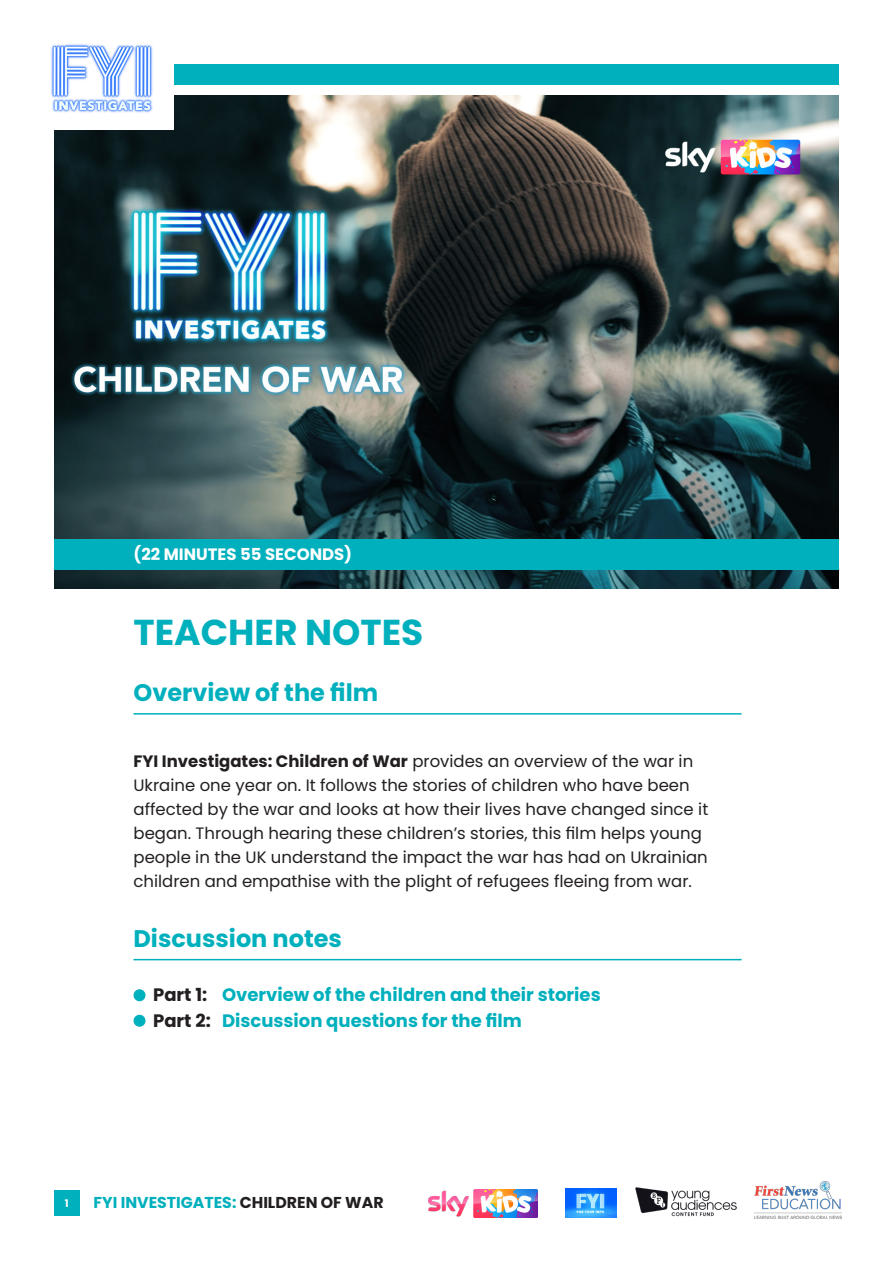
<style>
.page{position:relative;width:893px;height:1263px;background:#fff}
.page>*{position:absolute;margin:0;border:0;box-sizing:border-box;transform-origin:0 0}
.t1{font:700 36px "Poppins";color:#00b0bd}
.subheads{font:700 24px "Poppins";color:#00b0bd}
.Parts{font:700 18px/25.5px "Poppins";color:#00b0bd}
.t2{font:16.5px/24px "Poppins";color:#231f20}
.t3{font:700 16.5px "Poppins";color:#fff}
.t4{font:700 15.75px "Poppins";color:#00b0bd}
.t5{font:700 10.5px "Poppins";color:#fff}
.s1{font-weight:700}
.s2{color:#231f20}
</style>
<div class="page">
<img style="left:754px;top:1181px;width:87px;height:37px">
<img style="left:429px;top:1189px;width:109px;height:28px">
<img style="left:565px;top:1188px;width:51px;height:29px">
<img style="left:635px;top:1187px;width:102px;height:30px">
<svg style="left:174px;top:95px;width:22px;height:1px"></svg>
<img style="left:54px;top:96px;width:785px;height:492px">
<hr style="left:134px;top:713px;width:608px;height:2px;background:#00b0bd">
<div style="left:99px;top:64px;width:740px;height:21px;background:#00b0bd"></div>
<div style="left:54px;top:539px;width:785px;height:30px;background:#00b0bd"></div>
<hr style="left:134px;top:959px;width:608px;height:1px;background:#00b0bd">
<div style="left:134px;top:989px;width:12px;height:12px;background:#00b0bd;border-radius:50%"></div>
<div style="left:134px;top:1015px;width:12px;height:12px;background:#00b0bd;border-radius:50%"></div>
<div style="left:54px;top:1190px;width:26px;height:26px;background:#00b0bd"></div>
<img style="left:51px;top:44px;width:123px;height:86px">
<p class="t3" style="left:134px;top:545px;width:220px">(22 MINUTES 55 SECONDS)</p>
<p class="t1" style="left:134px;top:612px;width:291px">TEACHER NOTES</p>
<p class="subheads" style="left:134px;top:679px;width:246px">Overview of the film</p>
<p class="t2" style="left:134px;top:750px;width:576px"><span class="s1">FYI Investigates: Children of War</span> provides an overview of the war in Ukraine one year on. It follows the stories of children who have been affected by the war and looks at how their lives have changed since it began. Through hearing these children’s stories, this film helps young people in the UK understand the impact the war has had on Ukrainian children and empathise with the plight of refugees fleeing from war.</p>
<p class="subheads" style="left:134px;top:925px;width:210px">Discussion notes</p>
<p class="Parts" style="left:153px;top:982px;width:449px"><span class="s2">Part 1:</span> Overview of the children and their stories<br><span class="s2">Part 2:</span> Discussion questions for the film</p>
<p class="t5" style="left:65px;top:1197px;width:5px">1</p>
<p class="t4" style="left:94px;top:1194px;width:292px">FYI INVESTIGATES: <span class="s2">CHILDREN OF WAR</span></p>
</div>
